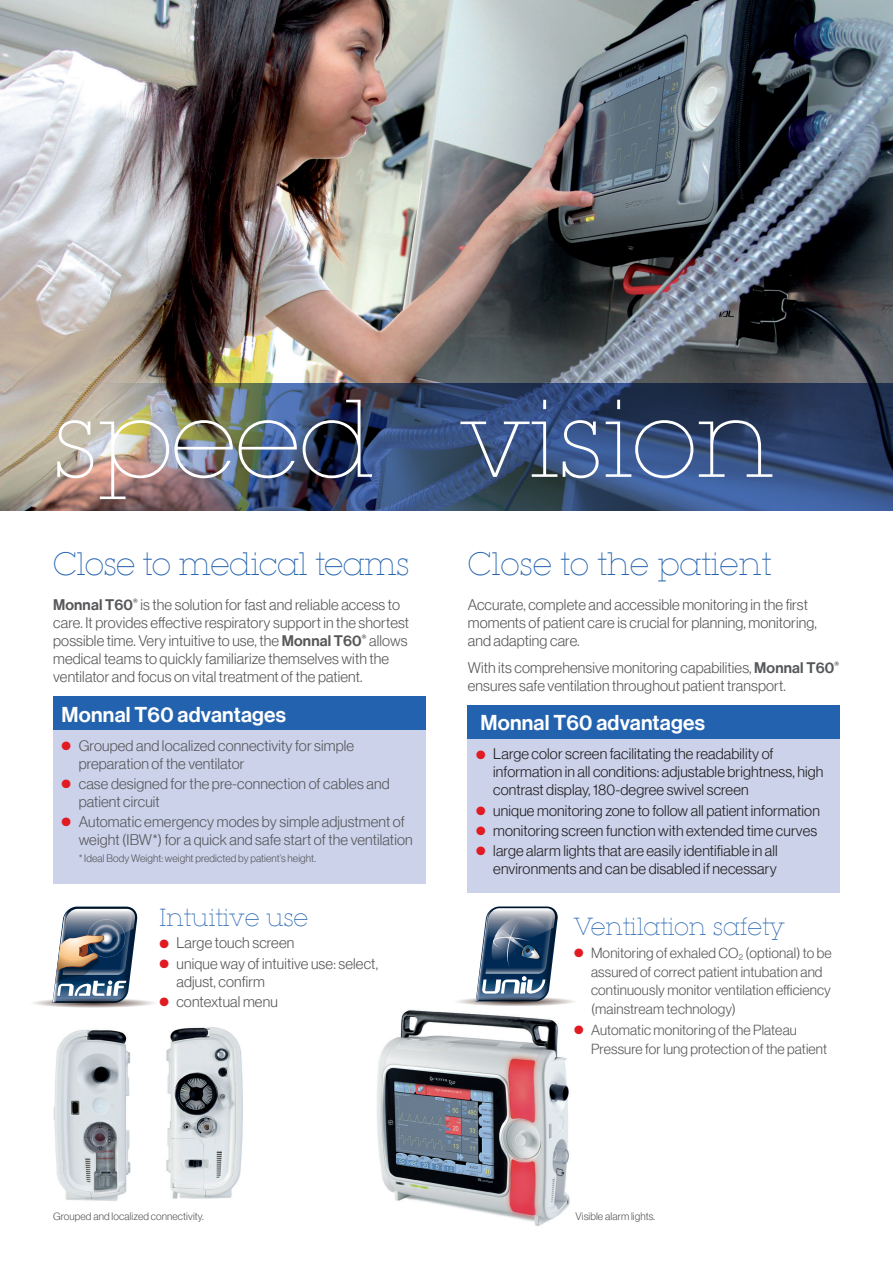
<style>
.page{position:relative;width:893px;height:1263px;background:#fff}
.page>*{position:absolute;margin:0;border:0;box-sizing:border-box;transform-origin:0 0}
.t1{font:200 108px "Lubalin Graph Std";color:#fff}
.t2{font:200 31.5px "Lubalin Graph Std";letter-spacing:-.005em;color:#2362af}
.t3{font:200 24px "Lubalin Graph Std";letter-spacing:.01em;color:#2362af}
.t4{font:21px "N Haas Grotesk DS Pro 65 Md";letter-spacing:.01em;color:#fff}
.t5{font:15px/18px "N Haas Grotesk DS Pro 45 Lt";letter-spacing:.01em;color:#57585a}
.t6{font:15px/18px "N Haas Grotesk DS Pro 45 Lt";letter-spacing:.01em;color:#231f20}
.t7{font:14.25px/18.8px "N Haas Grotesk DS Pro 45 Lt";letter-spacing:.01em;color:#57585a}
.t8{font:10.5px "N Haas Grotesk DS Pro 45 Lt";letter-spacing:.01em;color:#57585a}
.s1{font-family:"N Haas Grotesk DS Pro 65 Md"}
.s2{color:#e21a21}
</style>
<div class="page">
<img style="left:377px;top:1010px;width:193px;height:216px">
<svg style="left:457px;top:906px;width:117px;height:100px"></svg>
<svg style="left:33px;top:906px;width:121px;height:102px"></svg>
<img style="left:53px;top:1027px;width:190px;height:174px">
<img style="left:0;top:0;width:893px;height:510px">
<img style="left:30px;top:383px;width:863px;height:127px">
<div style="left:53px;top:697px;width:372px;height:34px;background:#2362af"></div>
<div style="left:53px;top:731px;width:372px;height:153px;background:#cbd2ea"></div>
<div style="left:468px;top:705px;width:372px;height:34px;background:#2362af"></div>
<div style="left:468px;top:739px;width:372px;height:153px;background:#cbd2ea"></div>
<p class="t1" style="left:53px;top:378px;width:723px">speed vision</p>
<p class="t2" style="left:53px;top:546px;width:358px">Close to medical teams</p>
<p class="t5" style="left:53px;top:595px;width:357px"><span class="s1">Monnal T60</span><sup>®</sup> is the solution for fast and reliable access to care. It provides effective respiratory support in the shortest possible time. Very intuitive to use, the <span class="s1">Monnal T60</span><sup>®</sup> allows medical teams to quickly familiarize themselves with the ventilator and focus on vital treatment of the patient.</p>
<p class="t4" style="left:62px;top:699px;width:226px">Monnal T60 advantages</p>
<p class="t5" style="left:79px;top:735px;width:277px;text-indent:-17px"><span class="s2">●</span> Grouped and localized connectivity for simple preparation of the ventilator</p>
<p class="t5" style="left:79px;top:774px;width:312px;text-indent:-17px"><span class="s2">●</span> case designed for the pre-connection of cables and patient circuit</p>
<p class="t5" style="left:79px;top:812px;width:335px;text-indent:-17px"><span class="s2">●</span> Automatic emergency modes by simple adjustment of weight (IBW*) for a quick and safe start of the ventilation</p>
<p class="t8" style="left:79px;top:851px;width:239px">* Ideal Body Weight: weight predicted by patient’s height.</p>
<p class="t3" style="left:159px;top:904px;width:150px">Intuitive use</p>
<p class="t5" style="left:159px;top:933px;width:136px"><span class="s2">●</span> Large touch screen</p>
<p class="t5" style="left:176px;top:953px;width:203px;text-indent:-17px"><span class="s2">●</span> unique way of intuitive use: select, adjust, confirm</p>
<p class="t5" style="left:159px;top:991px;width:120px"><span class="s2">●</span> contextual menu</p>
<p class="t2" style="left:468px;top:546px;width:305px">Close to the patient</p>
<p class="t5" style="left:468px;top:595px;width:351px">Accurate, complete and accessible monitoring in the first moments of patient care is crucial for planning, monitoring, and adapting care.</p>
<p class="t5" style="left:468px;top:657px;width:373px">With its comprehensive monitoring capabilities, <span class="s1">Monnal T60</span><sup>® </sup>ensures safe ventilation throughout patient transport.</p>
<p class="t4" style="left:480px;top:708px;width:226px">Monnal T60 advantages</p>
<p class="t6" style="left:493px;top:744px;width:332px;text-indent:-17px"><span class="s2">●</span> Large color screen facilitating the readability of information in all conditions: adjustable brightness, high contrast display, 180-degree swivel screen</p>
<p class="t6" style="left:476px;top:800px;width:345px"><span class="s2">●</span> unique monitoring zone to follow all patient information</p>
<p class="t6" style="left:476px;top:820px;width:342px"><span class="s2">●</span> monitoring screen function with extended time curves</p>
<p class="t6" style="left:476px;top:840px;width:303px;text-align:right"><span class="s2">●</span> large alarm lights that are easily identifiable in all environments and can be disabled if necessary</p>
<p class="t3" style="left:574px;top:913px;width:212px">Ventilation safety</p>
<p class="t7" style="left:591px;top:942px;width:242px;text-indent:-17px"><span class="s2">●</span> Monitoring of exhaled CO<sub>2</sub> (optional) to be assured of correct patient intubation and continuously monitor ventilation efficiency (mainstream technology)</p>
<p class="t7" style="left:591px;top:1019px;width:238px;text-indent:-17px"><span class="s2">●</span> Automatic monitoring of the Plateau<br>Pressure for lung protection of the patient</p>
<p class="t8" style="left:53px;top:1209px;width:152px">Grouped and localized connectivity.</p>
<p class="t8" style="left:575px;top:1209px;width:81px">Visible alarm lights.</p>
</div>
